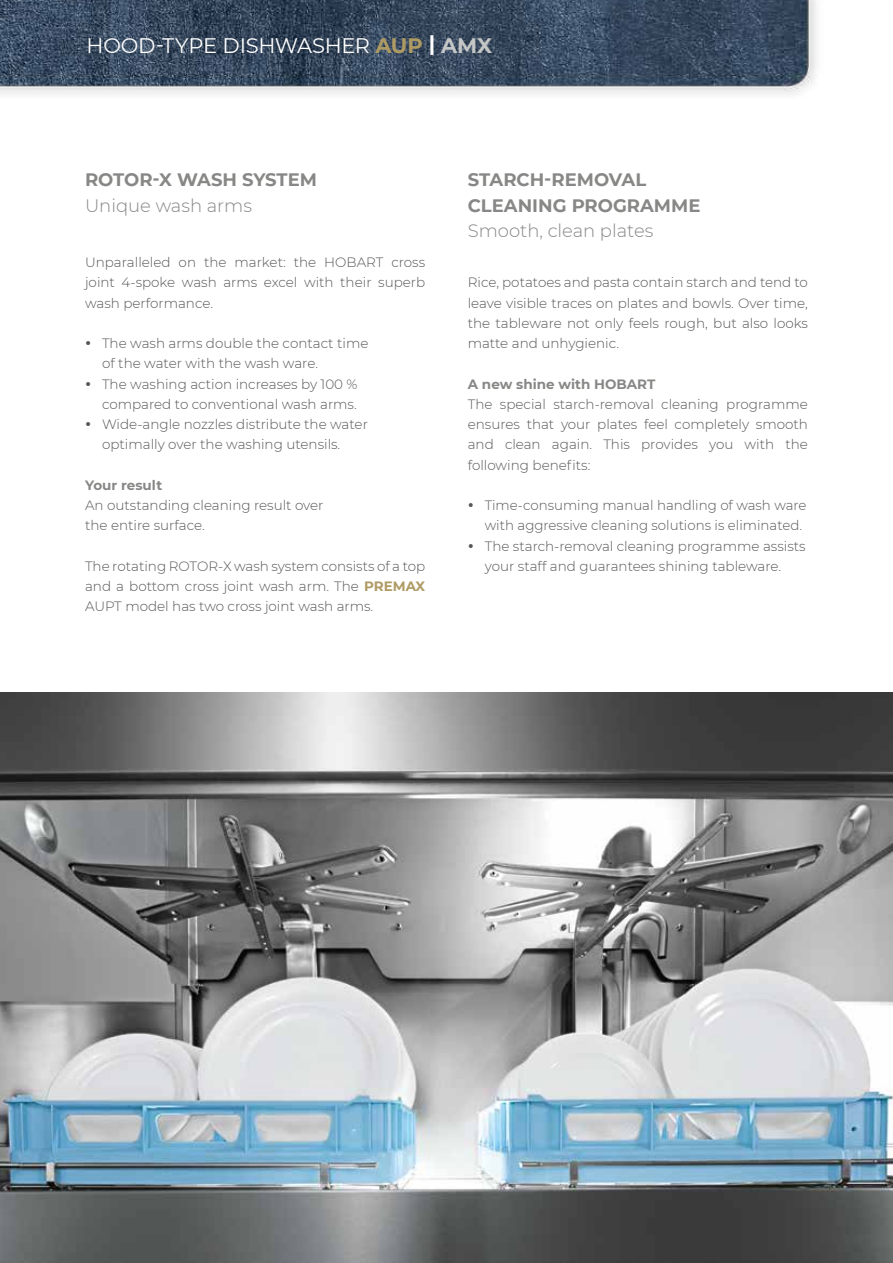
<style>
.page{position:relative;width:893px;height:1263px;background:#fff}
.page>*{position:absolute;margin:0;border:0;box-sizing:border-box;transform-origin:0 0}
.t1{font:21px "Montserrat";letter-spacing:-.01em;color:#fff}
.t2{font:700 18px/25.5px "Montserrat";color:#878786}
.t3{font:300 18px "Montserrat";color:#878786}
.t4{font:300 13.5px/20.2px "Montserrat";color:#565656;text-align:justify}
.t5{font:700 13.5px "Montserrat";color:#878786}
.s1{font-weight:700;color:#ae9a63}
.s2{font-weight:700}
.s3{font-weight:700;color:#c5c6c6}
</style>
<div class="page">
<img style="left:0;top:692px;width:893px;height:571px">
<img style="left:0;top:0;width:816px;height:95px">
<h1 class="t1" style="left:86px;top:31px;width:407px">HOOD-TYPE DISHWASHER <span class="s1">AUP</span> <span class="s2">|</span> <span class="s3">AMX</span></h1>
<h2 class="t2" style="left:85px;top:166px;width:233px">ROTOR-X WASH SYSTEM</h2>
<h2 class="t3" style="left:85px;top:193px;width:168px">Unique wash arms</h2>
<p class="t4" style="left:85px;top:252px;width:342px">Unparalleled on the market: the HOBART cross joint 4-spoke wash arms excel with their superb wash performance.</p>
<p class="t4" style="left:102px;top:333px;width:268px;text-align:left">The wash arms double the contact time of the water with the wash ware.<br>The washing action increases by 100 % compared to conventional wash arms.<br>Wide-angle nozzles distribute the water optimally over the washing utensils.</p>
<p class="t5" style="left:85px;top:475px;width:79px">Your result</p>
<p class="t4" style="left:85px;top:495px;width:240px">An outstanding cleaning result over the entire surface.</p>
<p class="t4" style="left:85px;top:555px;width:342px">The rotating ROTOR-X wash system consists of a top and a bottom cross joint wash arm. The <span class="s1">PREMAX </span>AUPT model has two cross joint wash arms.</p>
<h2 class="t2" style="left:468px;top:166px;width:234px">STARCH-REMOVAL<br>CLEANING PROGRAMME</h2>
<h2 class="t3" style="left:468px;top:218px;width:187px">Smooth, clean plates</h2>
<p class="t4" style="left:468px;top:272px;width:342px">Rice, potatoes and pasta contain starch and tend to leave visible traces on plates and bowls. Over time, the tableware not only feels rough, but also looks matte and unhygienic.</p>
<p class="t5" style="left:468px;top:374px;width:189px">A new shine with HOBART</p>
<p class="t4" style="left:468px;top:393px;width:342px">The special starch-removal cleaning programme ensures that your plates feel completely smooth and clean again. This provides you with the following benefits:</p>
<p class="t4" style="left:485px;top:495px;width:323px;text-align:left">Time-consuming manual handling of wash ware with aggressive cleaning solutions is eliminated.<br>The starch-removal cleaning programme assists your staff and guarantees shining tableware.</p>
</div>
